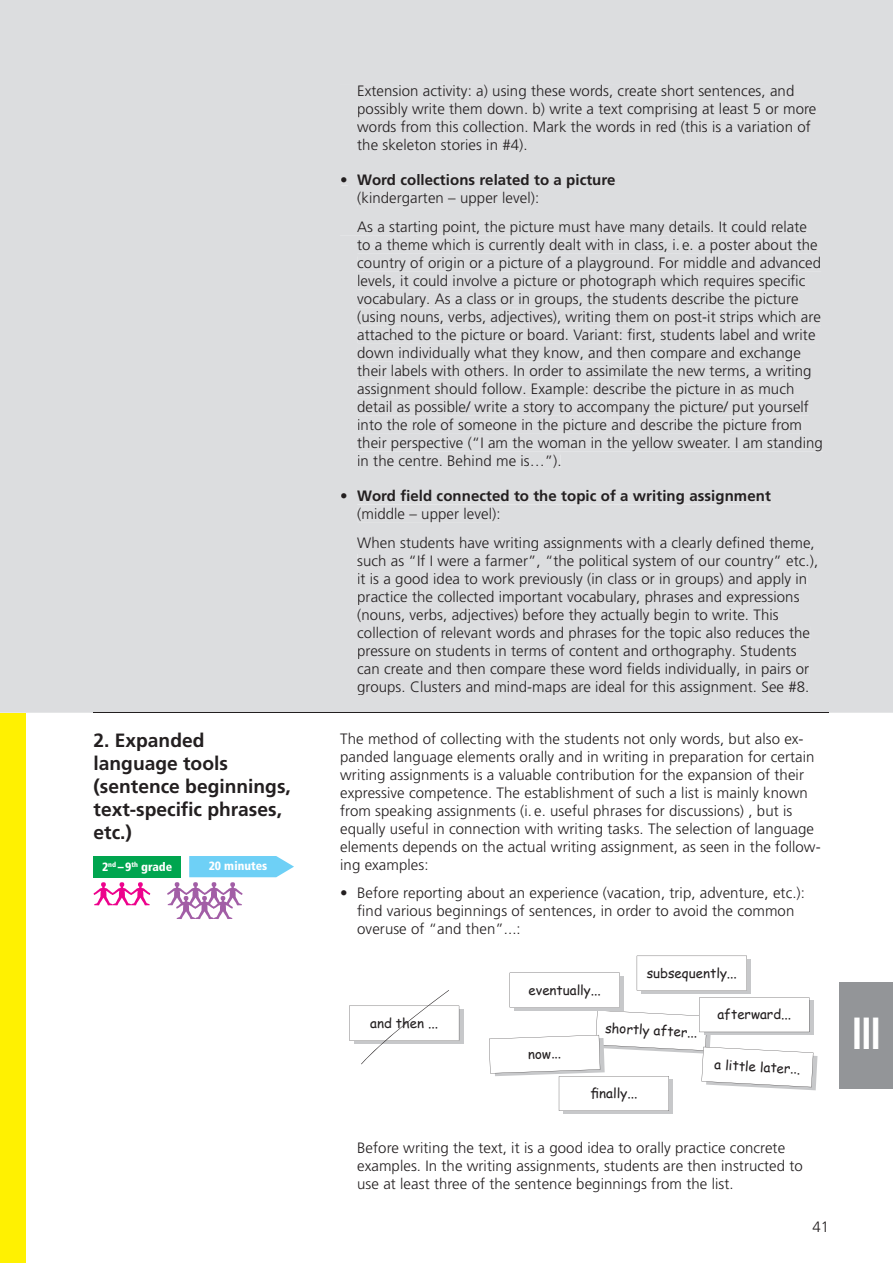
<style>
.page{position:relative;width:893px;height:1263px;background:#fff}
.page>*{position:absolute;margin:0;border:0;box-sizing:border-box;transform-origin:0 0}
.t1{font:700 condensed 45px "Frutiger";color:#fff;scale:.9 1}
.t2{font:700 19.2px/23.1px "Frutiger LT Pro";color:#231f20}
.t3{font:300 15px/18px "Frutiger LT Pro";letter-spacing:.005em;color:#231f20}
.t4{font:700 15px "Frutiger LT Pro";letter-spacing:.005em;color:#231f20}
.t5{font:13.35px "Comic Sans MS";color:#231f20}
.t6{font:900 condensed 12px "Frutiger LT Pro";color:#fff}
</style>
<div class="page">
<svg style="left:93px;top:882px;width:58px;height:23px"></svg>
<div style="left:354px;top:1009px;width:110px;height:34px;background:linear-gradient(to bottom,#c7c8ca,#c7c8ca)"></div>
<svg style="left:349px;top:990px;width:110px;height:74px"></svg>
<div style="left:564px;top:1079px;width:109px;height:35px;background:#c7c8ca"></div>
<svg style="left:489px;top:956px;width:328px;height:155px"></svg>
<div style="left:840px;top:982px;width:53px;height:107px;background:#939598"></div>
<div style="left:94px;top:856px;width:87px;height:21px;background:#00a54f"></div>
<svg style="left:167px;top:856px;width:127px;height:63px"></svg>
<div style="left:0;top:713px;width:26px;height:550px;background:#fff101"></div>
<div style="left:0;top:0;width:893px;height:713px;background:#dcdddf"></div>
<div style="left:340px;top:85px;width:454px;height:15px;background:#dcdddf"></div>
<div style="left:358px;top:103px;width:458px;height:15px;background:#dcdddf"></div>
<div style="left:357px;top:121px;width:454px;height:13px;background:#dcdddf"></div>
<div style="left:357px;top:139px;width:171px;height:13px;background:#dcdddf"></div>
<div style="left:341px;top:177px;width:7px;height:8px;background:#dcdddf"></div>
<div style="left:357px;top:174px;width:258px;height:14px;background:#dcdddf"></div>
<div style="left:358px;top:192px;width:181px;height:15px;background:#dcdddf"></div>
<div style="left:340px;top:221px;width:467px;height:14px;background:#dcdddf"></div>
<div style="left:357px;top:239px;width:461px;height:14px;background:#dcdddf"></div>
<div style="left:358px;top:256px;width:463px;height:15px;background:#dcdddf"></div>
<div style="left:358px;top:274px;width:448px;height:15px;background:#dcdddf"></div>
<div style="left:357px;top:293px;width:442px;height:14px;background:#dcdddf"></div>
<div style="left:358px;top:311px;width:463px;height:14px;background:#dcdddf"></div>
<div style="left:358px;top:328px;width:457px;height:15px;background:#dcdddf"></div>
<div style="left:358px;top:347px;width:443px;height:14px;background:#dcdddf"></div>
<div style="left:357px;top:365px;width:454px;height:14px;background:#dcdddf"></div>
<div style="left:358px;top:382px;width:436px;height:15px;background:#dcdddf"></div>
<div style="left:358px;top:400px;width:451px;height:15px;background:#dcdddf"></div>
<div style="left:358px;top:418px;width:444px;height:15px;background:#dcdddf"></div>
<div style="left:357px;top:437px;width:466px;height:14px;background:#dcdddf"></div>
<div style="left:358px;top:455px;width:202px;height:13px;background:#dcdddf"></div>
<div style="left:341px;top:493px;width:7px;height:8px;background:#dcdddf"></div>
<div style="left:357px;top:490px;width:414px;height:14px;background:#dcdddf"></div>
<div style="left:358px;top:508px;width:143px;height:14px;background:#dcdddf"></div>
<div style="left:340px;top:536px;width:475px;height:15px;background:#dcdddf"></div>
<div style="left:358px;top:554px;width:460px;height:15px;background:#dcdddf"></div>
<div style="left:358px;top:572px;width:449px;height:15px;background:#dcdddf"></div>
<div style="left:358px;top:590px;width:441px;height:15px;background:#dcdddf"></div>
<div style="left:358px;top:608px;width:421px;height:15px;background:#dcdddf"></div>
<div style="left:358px;top:626px;width:452px;height:15px;background:#dcdddf"></div>
<div style="left:358px;top:644px;width:439px;height:15px;background:#dcdddf"></div>
<div style="left:358px;top:662px;width:451px;height:15px;background:#dcdddf"></div>
<div style="left:358px;top:680px;width:450px;height:15px;background:#dcdddf"></div>
<hr style="left:94px;top:712px;width:735px;height:1px;background:#231f20">
<p class="t2" style="left:94px;top:729px;width:199px">2. Expanded language tools (sentence beginnings, text-specific phrases, etc.)</p>
<p class="t6" style="left:102px;top:859px;width:72px">2<sup>nd</sup> – 9<sup>th</sup> grade</p>
<p class="t6" style="left:209px;top:859px;width:60px">20 minutes</p>
<p class="t3" style="left:357px;top:82px;width:461px">Extension activity: a) using these words, create short sentences, and possibly write them down. b) write a text comprising at least 5 or more words from this collection. Mark the words in red (this is a variation of the skeleton stories in #4).</p>
<p class="t4" style="left:340px;top:171px;width:277px">• Word collections related to a picture</p>
<p class="t3" style="left:357px;top:184px;width:451px;line-height:28.7px">(kindergarten – upper level):<br>As a starting point, the picture must have many details. It could relate</p>
<p class="t3" style="left:357px;top:236px;width:467px">to a theme which is currently dealt with in class, i. e. a poster about the country of origin or a picture of a playground. For middle and advanced levels, it could involve a picture or photograph which requires specific vocabulary. As a class or in groups, the students describe the picture (using nouns, verbs, adjectives), writing them on post-it strips which are attached to the picture or board. Variant: first, students label and write down individually what they know, and then compare and exchange their labels with others. In order to assimilate the new terms, a writing assignment should follow. Example: describe the picture in as much detail as possible/ write a story to accompany the picture/ put yourself into the role of someone in the picture and describe the picture from their perspective (“I am the woman in the yellow sweater. I am standing in the centre. Behind me is…”).</p>
<p class="t4" style="left:340px;top:487px;width:432px">• Word field connected to the topic of a writing assignment</p>
<p class="t3" style="left:357px;top:500px;width:459px;line-height:28.7px">(middle – upper level):<br>When students have writing assignments with a clearly defined theme,</p>
<p class="t3" style="left:357px;top:551px;width:463px">such as “If I were a farmer”, “the political system of our country” etc.), it is a good idea to work previously (in class or in groups) and apply in practice the collected important vocabulary, phrases and expressions (nouns, verbs, adjectives) before they actually begin to write. This collection of relevant words and phrases for the topic also reduces the pressure on students in terms of content and orthography. Students can create and then compare these word fields individually, in pairs or groups. Clusters and mind-maps are ideal for this assignment. See #8.</p>
<p class="t3" style="left:340px;top:730px;width:482px">The method of collecting with the students not only words, but also ex&shy;panded language elements orally and in writing in preparation for certain writing assignments is a valuable contribution for the expansion of their expressive competence. The establishment of such a list is mainly known from speaking assignments (i. e. useful phrases for discussions) , but is equally useful in connection with writing tasks. The selection of language elements depends on the actual writing assignment, as seen in the follow&shy;ing examples:</p>
<p class="t3" style="left:357px;top:884px;width:449px;text-indent:-17px">• Before reporting about an experience (vacation, trip, adventure, etc.): find various beginnings of sentences, in order to avoid the common overuse of “and then”...:</p>
<p class="t5" style="left:647px;top:963px;width:92px">subsequently...</p>
<p class="t5" style="left:717px;top:1004px;width:75px">afterward...</p>
<p class="t5" style="left:529px;top:980px;width:74px">eventually...</p>
<p class="t5" style="left:370px;top:1013px;width:69px">and then ...</p>
<p class="t5" style="left:606px;top:1018px;width:94px;rotate:3deg">shortly after...</p>
<p class="t5" style="left:528px;top:1044px;width:35px;rotate:-2deg">now...</p>
<p class="t5" style="left:590px;top:1083px;width:48px">finally...</p>
<p class="t5" style="left:715px;top:1054px;width:88px;rotate:3deg">a little later...</p>
<p class="t3" style="left:357px;top:1139px;width:447px">Before writing the text, it is a good idea to orally practice concrete examples. In the writing assignments, students are then instructed to use at least three of the sentence beginnings from the list.</p>
<p class="t3" style="left:812px;top:1217px;width:18px">41</p>
<h1 class="t1" style="left:851px;top:1007px;width:35px">III</h1>
</div>
